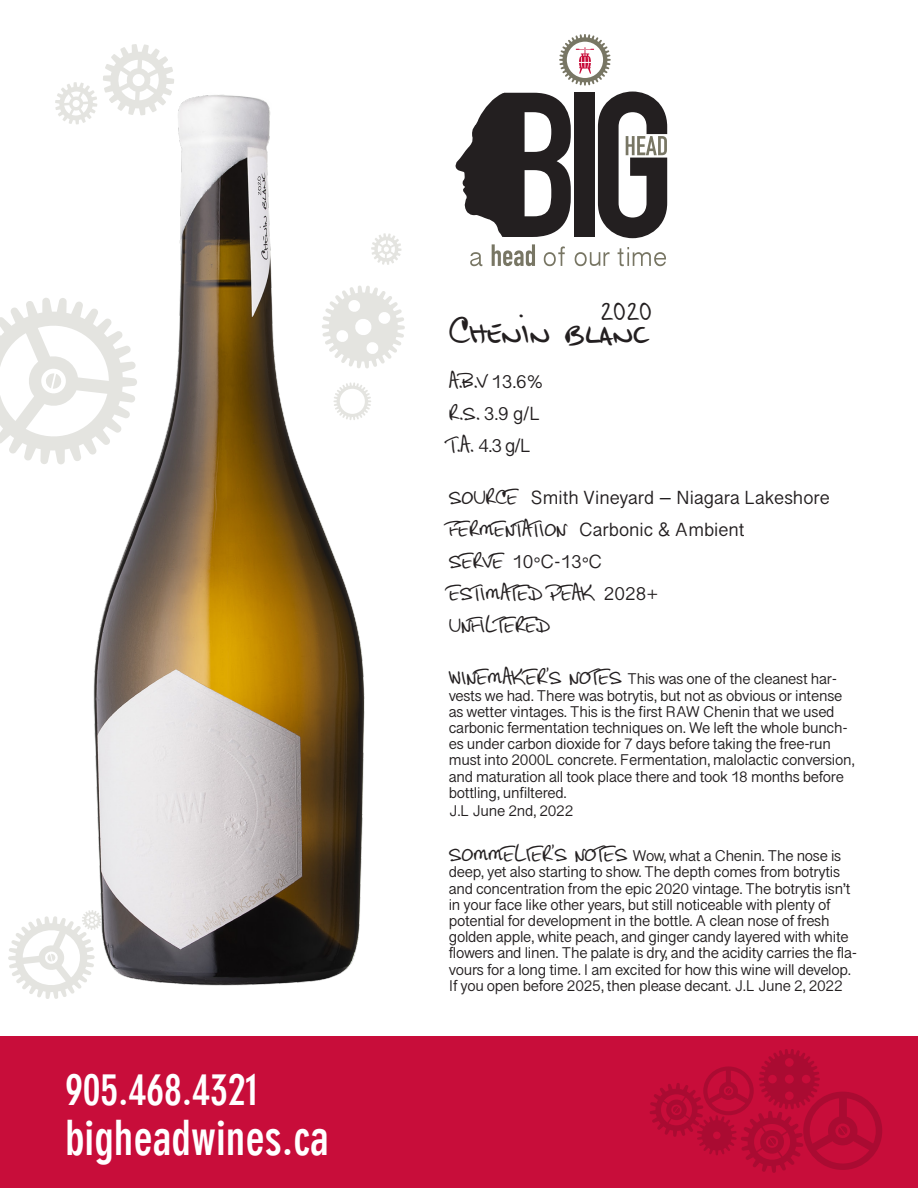
<style>
.page{position:relative;width:918px;height:1188px;background:#fff}
.page>*{position:absolute;margin:0;border:0;box-sizing:border-box;transform-origin:0 0}
.t1{font:700 condensed 48px "DIN Neuzeit Grotesk Std";color:#fff}
.t2{font:700 condensed 43.5px "DIN Neuzeit Grotesk Std";color:#fff}
.t3{font:39px "Carlo Handwriting";letter-spacing:.02em;color:#231f20}
.t4{font:27px "Carlo Handwriting";color:#231f20}
.t5{font:21px/32px "Carlo Handwriting";color:#231f20}
.t6{font:16.5px/32px "Oriya Sangam MN";color:#231f20}
.t7{font:13.5px/16.2px "Oriya Sangam MN";letter-spacing:-.02em;color:#231f20}
.s1{font-family:"Oriya Sangam MN";font-size:16.5px}
.s2{font-family:"Carlo Handwriting";font-size:21px}
</style>
<div class="page">
<div style="left:0;top:1037px;width:918px;height:151px;background:#c80d3a"></div>
<svg style="left:650px;top:1049px;width:232px;height:124px"></svg>
<svg style="left:526px;top:93px;width:45px;height:144px"></svg>
<div style="left:575px;top:93px;width:20px;height:144px;background:#231f20"></div>
<svg style="left:598px;top:92px;width:69px;height:146px"></svg>
<svg style="left:559px;top:34px;width:52px;height:52px"></svg>
<svg style="left:526px;top:244px;width:9px;height:22px"></svg>
<svg style="left:544px;top:246px;width:21px;height:20px"></svg>
<svg style="left:575px;top:252px;width:35px;height:14px"></svg>
<svg style="left:618px;top:247px;width:48px;height:19px"></svg>
<img style="left:0;top:44px;width:526px;height:955px">
<h2 class="t2" style="left:65px;top:1072px;width:195px">905.468.4321</h2>
<h1 class="t1" style="left:65px;top:1118px;width:265px">bigheadwines.ca</h1>
<h3 class="t4" style="left:602px;top:293px;width:52px">2020</h3>
<h3 class="t3" style="left:449px;top:304px;width:201px">Chenin blanc</h3>
<h3 class="t5" style="left:449px;top:365px;width:96px">A.B.V <span class="s1">13.6%</span></h3>
<p class="t6" style="left:449px;top:398px;width:93px"><span class="s2">R.S.</span> 3.9 g/L<br><span class="s2">T.A.</span> 4.3 g/L</p>
<p class="t6" style="left:449px;top:483px;width:383px"><span class="s2">SOURCE</span> Smith Vineyard – Niagara Lakeshore<br><span class="s2">FERMENTATION</span> Carbonic &amp; Ambient<br><span class="s2">SERVE</span> 10ଂC-13ଂC</p>
<h3 class="t5" style="left:449px;top:577px;width:211px">ESTIMATED PEAK <span class="s1">2028+<br></span>UNFILTERED</h3>
<p class="t7" style="left:449px;top:672px;width:407px"><span class="s2">WINEMAKER’S NOTES</span> This was one of the cleanest har&shy;vests we had. There was botrytis, but not as obvious or intense as wetter vintages. This is the first RAW Chenin that we used carbonic fermentation techniques on. We left the whole bunch&shy;es under carbon dioxide for 7 days before taking the free-run must into 2000L concrete. Fermentation, malolactic conversion, and maturation all took place there and took 18 months before bottling, unfiltered.</p>
<p class="t7" style="left:449px;top:803px;width:126px">J.L June 2nd, 2022</p>
<p class="t7" style="left:449px;top:848px;width:410px"><span class="s2">SOMMELIER’S NOTES</span> Wow, what a Chenin. The nose is deep, yet also starting to show. The depth comes from botrytis and concentration from the epic 2020 vintage. The botrytis isn’t in your face like other years, but still noticeable with plenty of potential for development in the bottle. A clean nose of fresh golden apple, white peach, and ginger candy layered with white flowers and linen. The palate is dry, and the acidity carries the fla&shy;vours for a long time. I am excited for how this wine will develop.<br>If you open before 2025, then please decant. J.L June 2, 2022</p>
</div>
